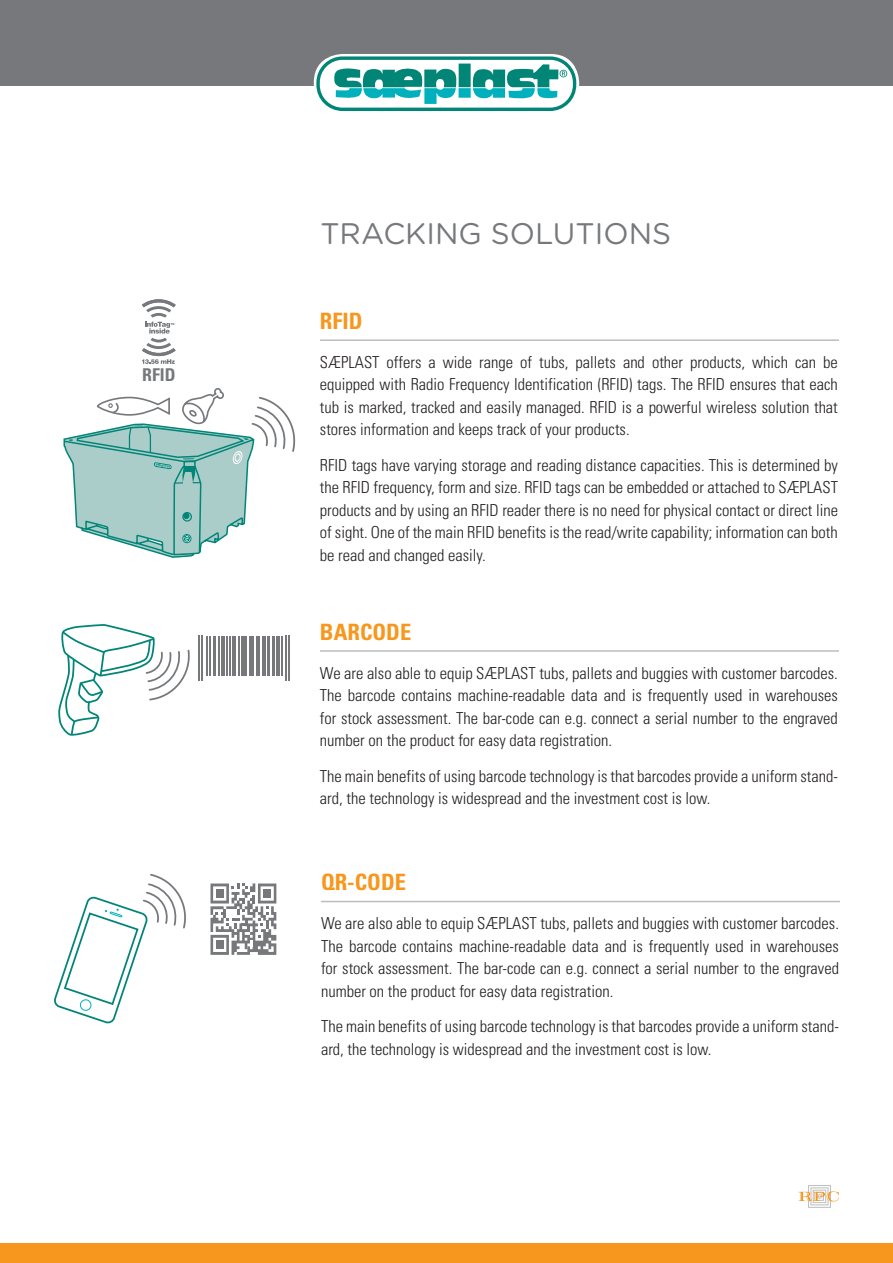
<style>
.page{position:relative;width:893px;height:1263px;background:#fff}
.page>*{position:absolute;margin:0;border:0;box-sizing:border-box;transform-origin:0 0}
.t1{font:29.7px "Gotham Rounded";color:#76787b}
.t2{font:700 condensed 22.5px "Univers";color:#f7971d}
.t3{font:700 condensed 17.55px "Univers";color:#76787b}
.t4{font:300 condensed 16.5px/22.5px "Univers";color:#231f20;text-align:justify}
</style>
<div class="page">
<div style="left:0;top:0;width:893px;height:85px;background:#76787b"></div>
<svg style="left:314px;top:54px;width:265px;height:59px"></svg>
<div style="left:318px;top:58px;width:257px;height:51px;background:#fff;border-radius:24px"></div>
<div style="left:316px;top:56px;width:260px;height:55px;border:3px solid #008577;border-radius:24px"></div>
<svg style="left:334px;top:64px;width:233px;height:40px"></svg>
<svg style="left:798px;top:1185px;width:41px;height:23px"></svg>
<div style="left:0;top:1243px;width:893px;height:20px;background:#f7971d"></div>
<hr style="left:320px;top:339px;width:519px;height:2px;background:#bcbdc0">
<hr style="left:321px;top:901px;width:519px;height:1px;background:#bcbdc0">
<svg style="left:210px;top:883px;width:66px;height:72px"></svg>
<div style="left:226px;top:909px;width:11px;height:9px;background:#fff"></div>
<svg style="left:54px;top:874px;width:132px;height:150px"></svg>
<hr style="left:320px;top:650px;width:519px;height:2px;background:#bcbdc0">
<hr style="left:199px;top:636px;width:1px;height:45px;background:#76787b">
<hr style="left:202px;top:636px;width:1px;height:45px;background:#76787b">
<hr style="left:285px;top:636px;width:1px;height:45px;background:#76787b">
<hr style="left:288px;top:636px;width:2px;height:45px;background:#76787b">
<hr style="left:214px;top:636px;width:2px;height:39px;background:#76787b">
<hr style="left:206px;top:636px;width:1px;height:39px;background:#76787b">
<hr style="left:210px;top:636px;width:1px;height:39px;background:#76787b">
<hr style="left:218px;top:636px;width:2px;height:39px;background:#76787b">
<hr style="left:221px;top:636px;width:4px;height:39px;background:#76787b">
<hr style="left:226px;top:636px;width:2px;height:39px;background:#76787b">
<hr style="left:229px;top:636px;width:2px;height:39px;background:#76787b">
<hr style="left:232px;top:636px;width:3px;height:39px;background:#76787b">
<hr style="left:238px;top:636px;width:1px;height:39px;background:#76787b">
<hr style="left:241px;top:636px;width:2px;height:39px;background:#76787b">
<hr style="left:244px;top:636px;width:3px;height:39px;background:#76787b">
<hr style="left:250px;top:636px;width:4px;height:39px;background:#76787b">
<hr style="left:262px;top:636px;width:4px;height:39px;background:#76787b">
<hr style="left:256px;top:636px;width:1px;height:40px;background:#76787b">
<hr style="left:258px;top:636px;width:2px;height:40px;background:#76787b">
<hr style="left:267px;top:636px;width:3px;height:39px;background:#76787b">
<hr style="left:272px;top:636px;width:3px;height:39px;background:#76787b">
<hr style="left:277px;top:636px;width:3px;height:39px;background:#76787b">
<hr style="left:281px;top:636px;width:2px;height:39px;background:#76787b">
<svg style="left:58px;top:624px;width:132px;height:112px"></svg>
<svg style="left:142px;top:299px;width:34px;height:65px"></svg>
<svg style="left:63px;top:388px;width:233px;height:170px"></svg>
<p class="t3" style="left:142px;top:364px;width:35px">RFID</p>
<h1 class="t1" style="left:320px;top:213px;width:352px">TRACKING SOLUTIONS</h1>
<h2 class="t2" style="left:320px;top:307px;width:44px">RFID</h2>
<p class="t4" style="left:320px;top:351px;width:519px">SÆPLAST offers a wide range of tubs, pallets and other products, which can be equipped with Radio Frequency Identification (RFID) tags. The RFID ensures that each tub is marked, tracked and easily managed. RFID is a powerful wireless solution that stores information and keeps track of your products.</p>
<p class="t4" style="left:320px;top:453px;width:519px">RFID tags have varying storage and reading distance capacities. This is determined by the RFID frequency, form and size. RFID tags can be embedded or attached to SÆPLAST products and by using an RFID reader there is no need for physical contact or direct line of sight. One of the main RFID benefits is the read/write capability; information can both be read and changed easily.</p>
<h2 class="t2" style="left:320px;top:618px;width:93px">BARCODE</h2>
<p class="t4" style="left:320px;top:661px;width:519px">We are also able to equip SÆPLAST tubs, pallets and buggies with customer barcodes.<br>The barcode contains machine-readable data and is frequently used in warehouses for stock assessment. The bar-code can e.g. connect a serial number to the engraved number on the product for easy data registration.</p>
<p class="t4" style="left:320px;top:764px;width:519px">The main benefits of using barcode technology is that barcodes provide a uniform stand&shy;ard, the technology is widespread and the investment cost is low.</p>
<h2 class="t2" style="left:321px;top:868px;width:87px">QR-CODE</h2>
<p class="t4" style="left:321px;top:912px;width:519px">We are also able to equip SÆPLAST tubs, pallets and buggies with customer barcodes.<br>The barcode contains machine-readable data and is frequently used in warehouses for stock assessment. The bar-code can e.g. connect a serial number to the engraved number on the product for easy data registration.</p>
<p class="t4" style="left:321px;top:1015px;width:519px">The main benefits of using barcode technology is that barcodes provide a uniform stand&shy;ard, the technology is widespread and the investment cost is low.</p>
</div>
